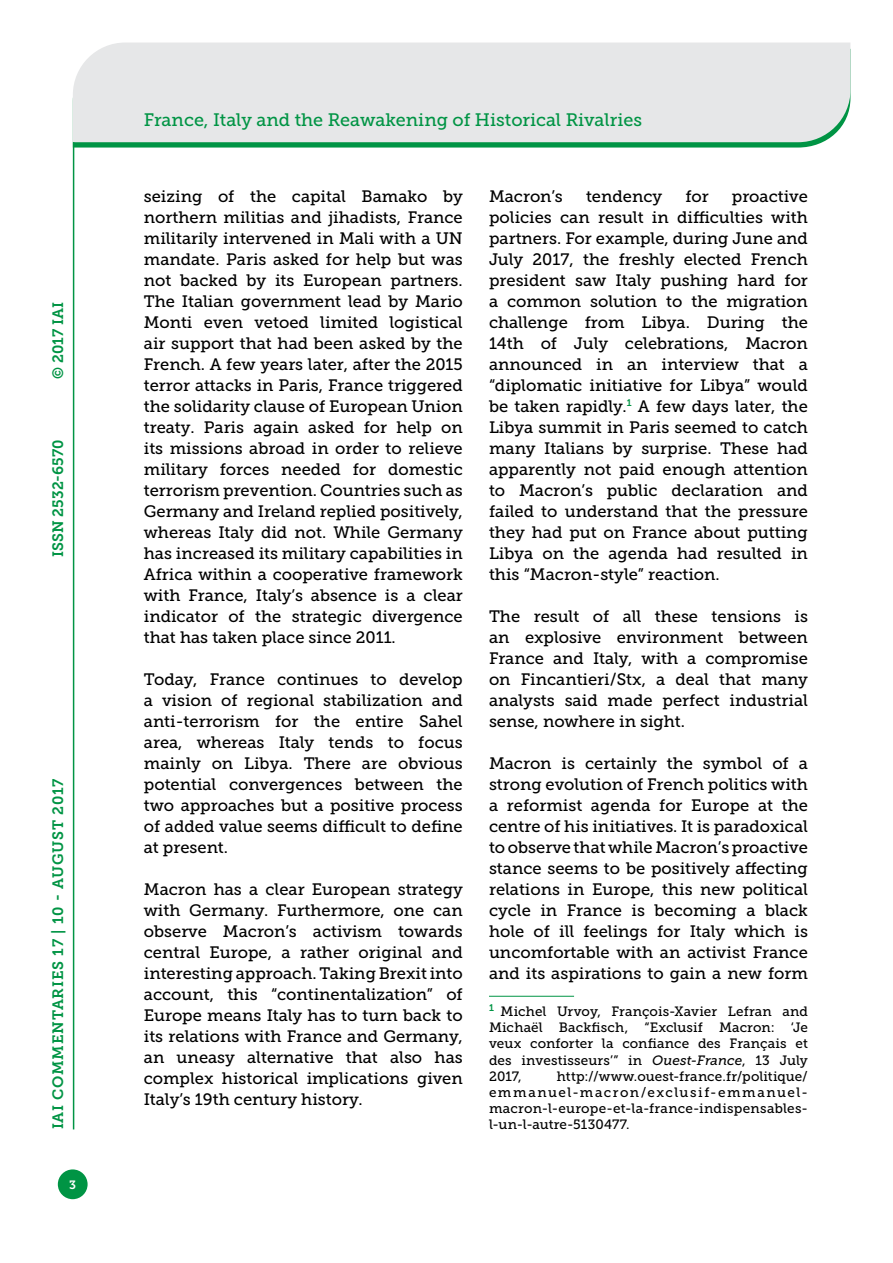
<style>
.page{position:relative;width:893px;height:1263px;background:#fff}
.page>*{position:absolute;margin:0;border:0;box-sizing:border-box;transform-origin:0 0}
.t1{font:18px "Museo Slab 500";color:#009444}
.t2{font:16.5px/21px "Museo Slab 500";color:#000;text-align:justify}
.t3{font:15px "Museo Slab 700";letter-spacing:.05em;color:#009444}
.t4{font:15px "Museo Slab 700";color:#009444}
.t5{font:13.5px/16.2px "Museo Slab 500";letter-spacing:.015em;color:#000;text-align:justify}
.t6{font:12px "Museo Slab 700";color:#fff}
.s1{font-style:italic}
</style>
<div class="page">
<svg style="left:74px;top:142px;width:749px;height:6px;background:#1ea05a"></svg>
<div style="left:73px;top:43px;width:777px;height:99px;background:#e6e7e8"></div>
<div style="left:58px;top:1169px;width:30px;height:30px;background:#009444;border-radius:50%"></div>
<hr style="left:73px;top:142px;width:1px;height:987px;background:#009444">
<hr style="left:489px;top:996px;width:85px;height:1px;background:#009444">
<p class="t3" style="left:50px;top:379px;width:78px;rotate:-90deg">© 2017 IAI</p>
<p class="t4" style="left:50px;top:557px;width:119px;rotate:-90deg">ISSN 2532-6570</p>
<p class="t3" style="left:50px;top:1129px;width:352px;rotate:-90deg">IAI COMMENTARIES 17 | 10 - AUGUST 2017</p>
<p class="t6" style="left:69px;top:1178px;width:8px">3</p>
<p class="t1" style="left:144px;top:110px;width:500px">France, Italy and the Reawakening of Historical Rivalries</p>
<p class="t2" style="left:144px;top:186px;width:320px">seizing of the capital Bamako by northern militias and jihadists, France militarily intervened in Mali with a UN mandate. Paris asked for help but was not backed by its European partners.<br>The Italian government lead by Mario Monti even vetoed limited logistical air support that had been asked by the French. A few years later, after the 2015 terror attacks in Paris, France triggered the solidarity clause of European Union treaty. Paris again asked for help on its missions abroad in order to relieve military forces needed for domestic terrorism prevention. Countries such as Germany and Ireland replied positively, whereas Italy did not. While Germany has increased its military capabilities in Africa within a cooperative framework with France, Italy’s absence is a clear indicator of the strategic divergence that has taken place since 2011.</p>
<p class="t2" style="left:144px;top:669px;width:320px">Today, France continues to develop a vision of regional stabilization and anti-terrorism for the entire Sahel area, whereas Italy tends to focus mainly on Libya. There are obvious potential convergences between the two approaches but a positive process of added value seems difficult to define at present.</p>
<p class="t2" style="left:144px;top:879px;width:320px">Macron has a clear European strategy with Germany. Furthermore, one can observe Macron’s activism towards central Europe, a rather original and interesting approach. Taking Brexit into account, this “continentalization” of Europe means Italy has to turn back to its relations with France and Germany, an uneasy alternative that also has complex historical implications given Italy’s 19th century history.</p>
<p class="t2" style="left:489px;top:186px;width:75px">Macron’s</p>
<p class="t2" style="left:586px;top:186px;width:78px">tendency</p>
<p class="t2" style="left:685px;top:186px;width:25px">for</p>
<p class="t2" style="left:489px;top:186px;width:320px;text-indent:243px">proactive policies can result in difficulties with partners. For example, during June and July 2017, the freshly elected French president saw Italy pushing hard for a common solution to the migration challenge from Libya. During the 14th of July celebrations, Macron announced in an interview that a “diplomatic initiative for Libya” would be taken rapidly.<sup>1</sup> A few days later, the Libya summit in Paris seemed to catch many Italians by surprise. These had apparently not paid enough attention to Macron’s public declaration and failed to understand that the pressure they had put on France about putting Libya on the agenda had resulted in this “Macron-style” reaction.</p>
<p class="t2" style="left:489px;top:606px;width:320px">The result of all these tensions is an explosive environment between France and Italy, with a compromise on Fincantieri/Stx, a deal that many analysts said made perfect industrial sense, nowhere in sight.</p>
<p class="t2" style="left:489px;top:753px;width:320px">Macron is certainly the symbol of a strong evolution of French politics with a reformist agenda for Europe at the centre of his initiatives. It is paradoxical to observe that while Macron’s proactive stance seems to be positively affecting relations in Europe, this new political cycle in France is becoming a black hole of ill feelings for Italy which is uncomfortable with an activist France and its aspirations to gain a new form</p>
<p class="t5" style="left:489px;top:1003px;width:320px"><sup>1</sup> Michel Urvoy, François-Xavier Lefran and Michaël Backfisch, “Exclusif Macron: ‘Je veux conforter la confiance des Français et des investisseurs’” in <span class="s1">Ouest-France</span>, 13 July 2017,</p>
<p class="t5" style="left:489px;top:1068px;width:320px;text-indent:68px">http://www.ouest-france.fr/politique/ emmanuel-macron/exclusif-emmanuel&shy;macron-l-europe-et-la-france-indispensables&shy;l-un-l-autre-5130477.</p>
</div>
